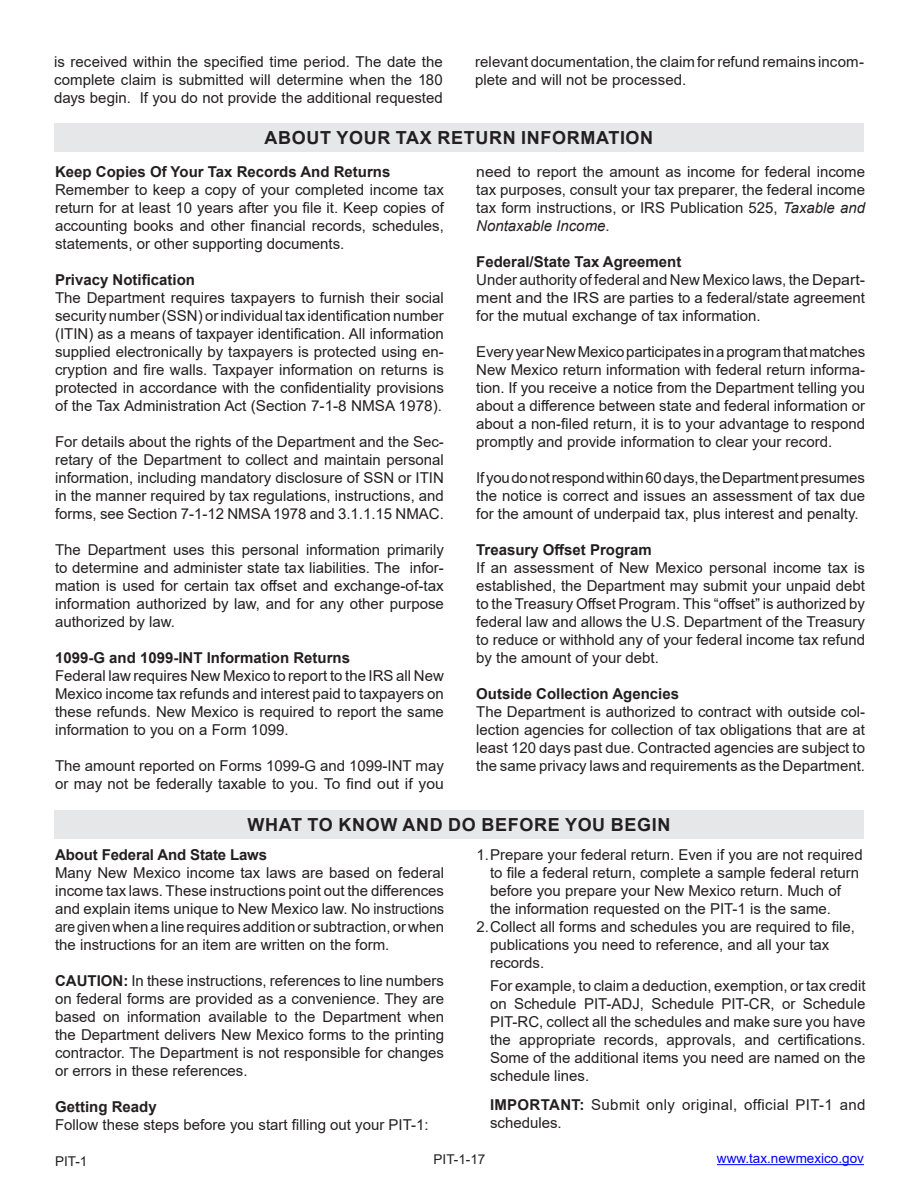
<style>
.page{position:relative;width:918px;height:1188px;background:#fff}
.page>*{position:absolute;margin:0;border:0;box-sizing:border-box;transform-origin:0 0}
.TOC_Header{font:700 18px "Arial";letter-spacing:.035em;color:#231f20}
.t1{font:15px/18px "Arial";color:#231f20;text-align:justify}
.TOC_SubHeader_L1{font:700 15px "Arial";color:#231f20}
.t2{font:15px/18px "Arial";color:#231f20;text-align:justify;scale:1.05 1}
.t3{font:15px/18px "Arial";letter-spacing:.02em;color:#231f20}
.t4{font:13.5px "Arial";color:#00f}
.t5{font:13.5px "Arial";color:#231f20}
.s1{font-style:italic}
.s2{font-weight:700}
</style>
<div class="page">
<div style="left:54px;top:123px;width:810px;height:28px;background:#e6e7e9"></div>
<div style="left:54px;top:810px;width:810px;height:28px;background:#e6e7e9"></div>
<hr style="left:717px;top:1164px;width:147px;height:1px;background:#00f">
<p class="t1" style="left:54px;top:53px;width:390px">is received within the specified time period. The date the complete claim is submitted will determine when the 180 days begin. If you do not provide the additional requested</p>
<p class="t1" style="left:475px;top:53px;width:390px">relevant documentation, the claim for refund remains incom&shy;plete and will not be processed.</p>
<p class="TOC_Header" style="left:265px;top:125px;width:390px">ABOUT YOUR TAX RETURN INFORMATION</p>
<p class="TOC_SubHeader_L1" style="left:55px;top:161px;width:337px">Keep Copies Of Your Tax Records And Returns</p>
<p class="t1" style="left:55px;top:181px;width:390px">Remember to keep a copy of your completed income tax return for at least 10 years after you file it. Keep copies of accounting books and other financial records, schedules, statements, or other supporting documents.</p>
<p class="TOC_SubHeader_L1" style="left:55px;top:269px;width:142px">Privacy Notification</p>
<p class="t1" style="left:55px;top:289px;width:390px">The Department requires taxpayers to furnish their social security number (SSN) or individual tax identification number (ITIN) as a means of taxpayer identification. All information supplied electronically by taxpayers is protected using en&shy;cryption and fire walls. Taxpayer information on returns is protected in accordance with the confidentiality provisions of the Tax Administration Act (Section 7-1-8 NMSA 1978).</p>
<p class="t1" style="left:55px;top:433px;width:390px">For details about the rights of the Department and the Sec&shy;retary of the Department to collect and maintain personal information, including mandatory disclosure of SSN or ITIN in the manner required by tax regulations, instructions, and forms, see Section 7-1-12 NMSA 1978 and 3.1.1.15 NMAC.</p>
<p class="t1" style="left:55px;top:541px;width:390px">The Department uses this personal information primarily to determine and administer state tax liabilities. The infor&shy;mation is used for certain tax offset and exchange-of-tax information authorized by law, and for any other purpose authorized by law.</p>
<p class="TOC_SubHeader_L1" style="left:55px;top:647px;width:297px">1099-G and 1099-INT Information Returns</p>
<p class="t1" style="left:55px;top:667px;width:390px">Federal law requires New Mexico to report to the IRS all New Mexico income tax refunds and interest paid to taxpayers on these refunds. New Mexico is required to report the same information to you on a Form 1099.</p>
<p class="t1" style="left:55px;top:757px;width:390px">The amount reported on Forms 1099‑G and 1099-INT may or may not be federally taxable to you. To find out if you</p>
<p class="t2" style="left:476px;top:163px;width:372px">need to report the amount as income for federal income tax purposes, consult your tax preparer, the federal income tax form instructions, or IRS Publication 525, <span class="s1">Taxable and Nontaxable Income</span>.</p>
<p class="TOC_SubHeader_L1" style="left:476px;top:251px;width:207px">Federal/State Tax Agreement</p>
<p class="t1" style="left:476px;top:271px;width:390px">Under authority of federal and New Mexico laws, the Depart&shy;ment and the IRS are parties to a federal/state agreement for the mutual exchange of tax information.</p>
<p class="t1" style="left:476px;top:343px;width:390px">Every year New Mexico participates in a program that matches New Mexico return information with federal return informa&shy;tion. If you receive a notice from the Department telling you about a difference between state and federal information or about a non-filed return, it is to your advantage to respond promptly and provide information to clear your record.</p>
<p class="t1" style="left:476px;top:469px;width:390px">If you do not respond within 60 days, the Department presumes the notice is correct and issues an assessment of tax due for the amount of underpaid tax, plus interest and penalty.</p>
<p class="TOC_SubHeader_L1" style="left:476px;top:539px;width:177px">Treasury Offset Program</p>
<p class="t1" style="left:476px;top:559px;width:390px">If an assessment of New Mexico personal income tax is established, the Department may submit your unpaid debt to the Treasury Offset Program. This “offset” is authorized by federal law and allows the U.S. Department of the Treasury to reduce or withhold any of your federal income tax refund by the amount of your debt.</p>
<p class="TOC_SubHeader_L1" style="left:476px;top:683px;width:204px">Outside Collection Agencies</p>
<p class="t1" style="left:476px;top:703px;width:390px">The Department is authorized to contract with outside col&shy;lection agencies for collection of tax obligations that are at least 120 days past due. Contracted agencies are subject to the same privacy laws and requirements as the Department.</p>
<p class="TOC_Header" style="left:247px;top:812px;width:424px">WHAT TO KNOW AND DO BEFORE YOU BEGIN</p>
<p class="TOC_SubHeader_L1" style="left:55px;top:844px;width:214px">About Federal And State Laws</p>
<p class="t1" style="left:55px;top:863px;width:391px">Many New Mexico income tax laws are based on federal income tax laws. These instructions point out the differences and explain items unique to New Mexico law. No instructions are given when a line requires addition or subtraction, or when the instructions for an item are written on the form.</p>
<p class="t1" style="left:55px;top:971px;width:391px"><span class="s2">CAUTION:</span> In these instructions, references to line numbers on federal forms are provided as a convenience. They are based on information available to the Department when the Department delivers New Mexico forms to the printing contractor. The Department is not responsible for changes or errors in these references.</p>
<p class="TOC_SubHeader_L1" style="left:55px;top:1096px;width:103px">Getting Ready</p>
<p class="t1" style="left:55px;top:1115px;width:375px">Follow these steps before you start filling out your PIT-1:</p>
<p class="t1" style="left:490px;top:845px;width:374px;text-align:left;text-indent:-14px">1.Prepare your federal return. Even if you are not required to file a federal return, complete a sample federal return before you prepare your New Mexico return. Much of the information requested on the PIT-1 is the same.</p>
<p class="t1" style="left:490px;top:917px;width:367px;text-align:left;text-indent:-14px">2.Collect all forms and schedules you are required to file, publications you need to reference, and all your tax records.</p>
<p class="t1" style="left:490px;top:977px;width:377px">For example, to claim a deduction, exemption, or tax credit on Schedule PIT-ADJ, Schedule PIT-CR, or Schedule PIT-RC, collect all the schedules and make sure you have the appropriate records, approvals, and certifications.<br>Some of the additional items you need are named on the schedule lines.</p>
<p class="t3" style="left:490px;top:1096px;width:377px"><span class="s2">IMPORTANT:</span> Submit only original, official PIT-1 and schedules.</p>
<p class="t5" style="left:55px;top:1152px;width:34px">PIT-1</p>
<p class="t5" style="left:434px;top:1150px;width:53px">PIT-1-17</p>
<p class="t4" style="left:717px;top:1149px;width:149px">www.tax.newmexico.gov</p>
</div>
